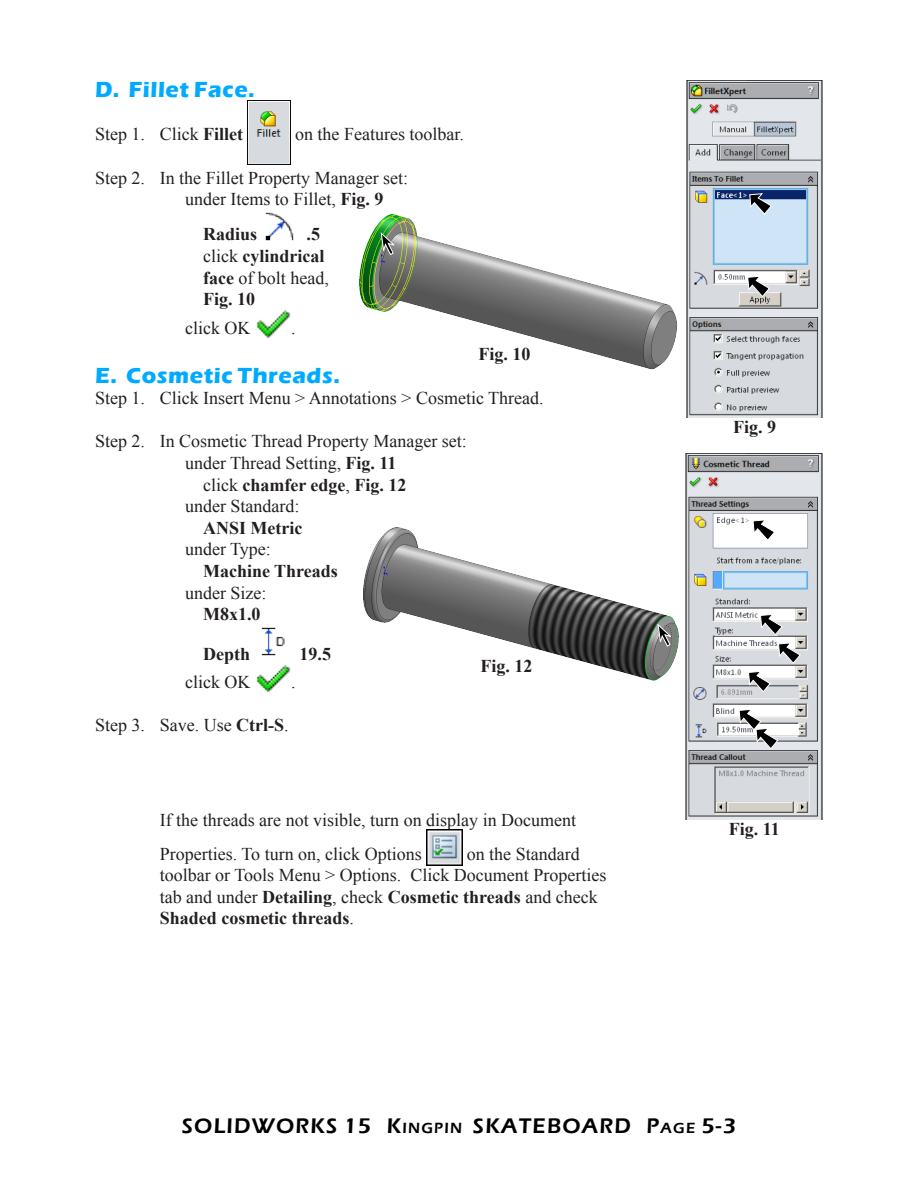
<style>
.page{position:relative;width:918px;height:1188px;background:#fff}
.page>*{position:absolute;margin:0;border:0;box-sizing:border-box;transform-origin:0 0}
.Subhead_1{font:700 22.5px "Eras ITC";letter-spacing:.025em;color:#00abff}
.t1{font:600 21.75px "Eras ITC";letter-spacing:.055em;color:#000}
.Body_text{font:18px/21.6px "Times New Roman";color:#231f20}
.Body_text-2{font:700 18px/21.6px "Times New Roman";color:#231f20}
.Fig_No{font:700 18px "Times New Roman";color:#231f20}
.s1{font-weight:700}
.s2{font-weight:400}
.s3{font-size:15.15px}
</style>
<div class="page">
<img style="left:248px;top:100px;width:43px;height:64px">
<img style="left:265px;top:212px;width:29px;height:29px">
<img style="left:256px;top:310px;width:35px;height:28px">
<img style="left:261px;top:627px;width:24px;height:29px">
<img style="left:256px;top:665px;width:35px;height:28px">
<img style="left:686px;top:80px;width:137px;height:338px">
<svg style="left:749px;top:193px;width:23px;height:22px"></svg>
<svg style="left:747px;top:276px;width:23px;height:21px"></svg>
<img style="left:360px;top:215px;width:317px;height:155px">
<svg style="left:380px;top:232px;width:17px;height:24px"></svg>
<img style="left:426px;top:830px;width:36px;height:36px">
<img style="left:686px;top:454px;width:137px;height:365px">
<svg style="left:753px;top:519px;width:22px;height:22px"></svg>
<img style="left:364px;top:528px;width:314px;height:153px">
<svg style="left:760px;top:614px;width:23px;height:21px"></svg>
<svg style="left:778px;top:642px;width:23px;height:22px"></svg>
<svg style="left:748px;top:671px;width:23px;height:21px"></svg>
<svg style="left:739px;top:709px;width:39px;height:40px"></svg>
<svg style="left:657px;top:624px;width:17px;height:23px"></svg>
<p class="Subhead_1" style="left:95px;top:76px;width:161px">D. Fillet Face.</p>
<p class="Body_text" style="left:95px;top:123px;width:150px">Step 1. Click <span class="s1">Fillet</span></p>
<p class="Body_text" style="left:295px;top:123px;width:170px">on the Features toolbar.</p>
<p class="Body_text" style="left:185px;top:167px;width:225px;text-indent:-90px">Step 2. In the Fillet Property Manager set: under Items to Fillet, <span class="s1">Fig. 9</span></p>
<p class="Body_text-2" style="left:203px;top:223px;width:56px">Radius</p>
<p class="Body_text-2" style="left:203px;top:223px;width:127px;text-indent:104px">.5 <span class="s2">click</span> cylindrical face <span class="s2">of bolt head,<br></span>Fig. 10</p>
<p class="Body_text" style="left:185px;top:317px;width:67px">click OK</p>
<p class="Body_text" style="left:291px;top:317px;width:6px">.</p>
<p class="Subhead_1" style="left:95px;top:362px;width:247px">E. Cosmetic Threads.</p>
<p class="Body_text" style="left:95px;top:387px;width:450px">Step 1. Click Insert Menu &gt; Annotations &gt; Cosmetic Thread.</p>
<p class="Body_text" style="left:95px;top:430px;width:373px">Step 2. In Cosmetic Thread Property Manager set:</p>
<p class="Body_text" style="left:185px;top:452px;width:213px">under Thread Setting, <span class="s1">Fig. 11</span></p>
<p class="Body_text-2" style="left:203px;top:473px;width:205px"><span class="s2">click</span> chamfer edge<span class="s2">,</span> Fig. 12</p>
<p class="Body_text" style="left:185px;top:495px;width:116px">under Standard:</p>
<p class="Body_text-2" style="left:203px;top:517px;width:101px">ANSI Metric</p>
<p class="Body_text" style="left:185px;top:538px;width:87px">under Type:</p>
<p class="Body_text-2" style="left:203px;top:560px;width:136px">Machine Threads</p>
<p class="Body_text" style="left:185px;top:582px;width:83px">under Size:</p>
<p class="Body_text-2" style="left:203px;top:603px;width:59px">M8x1.0</p>
<p class="Body_text-2" style="left:203px;top:643px;width:48px">Depth</p>
<p class="Body_text-2" style="left:300px;top:643px;width:33px">19.5</p>
<p class="Body_text" style="left:185px;top:671px;width:67px">click OK</p>
<p class="Body_text" style="left:291px;top:671px;width:6px">.</p>
<p class="Body_text" style="left:95px;top:714px;width:195px">Step 3. Save. Use <span class="s1">Ctrl-S</span>.</p>
<p class="Fig_No" style="left:478px;top:342px;width:54px">Fig. 10</p>
<p class="Fig_No" style="left:481px;top:654px;width:54px">Fig. 12</p>
<p class="Body_text" style="left:160px;top:803px;width:418px;line-height:33.6px">If the threads are not visible, turn on display in Document<br>Properties. To turn on, click Options</p>
<p class="Body_text" style="left:160px;top:842px;width:448px;text-indent:307px">on the Standard toolbar or Tools Menu &gt; Options. Click Document Properties tab and under <span class="s1">Detailing</span>, check <span class="s1">Cosmetic threads</span> and check <span class="s1">Shaded cosmetic threads</span>.</p>
<p class="Fig_No" style="left:733px;top:415px;width:45px">Fig. 9</p>
<p class="Fig_No" style="left:729px;top:816px;width:52px">Fig. 11</p>
<p class="t1" style="left:182px;top:1114px;width:556px">SOLIDWORKS 15 K<span class="s3">INGPIN</span> SKATEBOARD P<span class="s3">AGE</span> 5-3</p>
</div>
